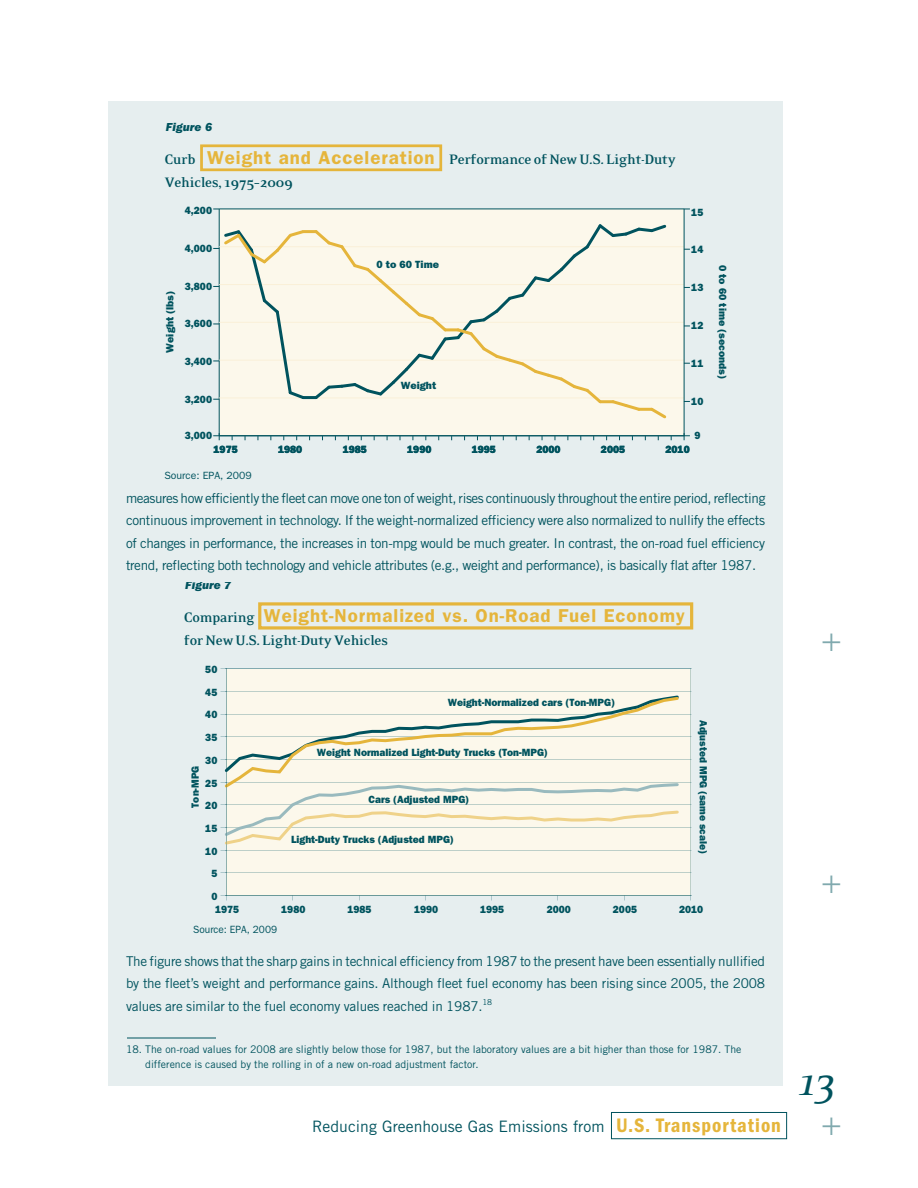
<style>
.page{position:relative;width:918px;height:1188px;background:#fff}
.page>*{position:absolute;margin:0;border:0;box-sizing:border-box;transform-origin:0 0}
.t1{font:italic 45px "Eidetic Serif";color:#00535e}
.t2{font:300 expanded 30px "Akzidenz Grotesk BE";color:#80a9ae}
.t3{font:600 18.75px "ITC Franklin Gothic Std";letter-spacing:.05em;color:#e5b53b}
.t4{font:700 15.75px/22.5px "Eidetic Serif";letter-spacing:-.045em;color:#00535e}
.t5{font:15.75px "Trade Gothic";color:#00535e}
.t6{font:13.5px/22.5px "Trade Gothic";letter-spacing:-.02em;color:#00535e;text-align:justify}
.t7{font:12px "ITC Franklin Gothic Std Hvy It";color:#00535e}
.t8{font:10.5px "ITC Franklin Gothic Std Hvy";color:#00535e;scale:.96 1}
.t9{font:10.5px/15px "Trade Gothic";color:#00535e}
.t10{font:10.5px "ITC Franklin Gothic Std Hvy";color:#00535e}
.t11{font:10.5px "ITC Franklin Gothic Std";color:#00535e}
.t12{font:10.5px "ITC Franklin Gothic Std";color:#00535e;scale:.96 1}
.s1{font-family:"ITC Franklin Gothic Std";font-weight:600;font-size:18.75px;color:#e5b53b}
.s2{font-family:"Eidetic Serif";font-weight:700;font-size:15.75px;color:#00535e}
.s3{font-family:"ITC Franklin Gothic Std Dm Cd";font-size:20.25px;color:#e5b53b}
</style>
<div class="page">
<div style="left:611px;top:1112px;width:176px;height:27px;border:1px solid #00535e"></div>
<div style="left:108px;top:943px;width:675px;height:142px;background:#e6eeef"></div>
<hr style="left:108px;top:1038px;width:108px;height:1px;background:#00535e">
<div style="left:108px;top:101px;width:675px;height:849px;background:#e6eeef"></div>
<div style="left:219px;top:209px;width:465px;height:227px;background:#fcf8eb"></div>
<hr style="left:219px;top:209px;width:1px;height:227px;background:#00535e">
<hr style="left:219px;top:436px;width:465px;height:1px;background:#00535e">
<hr style="left:219px;top:398px;width:465px;height:1px;background:#faf0d8">
<hr style="left:219px;top:360px;width:465px;height:1px;background:#faf0d8">
<hr style="left:219px;top:322px;width:465px;height:1px;background:#faf0d8">
<hr style="left:219px;top:284px;width:465px;height:1px;background:#faf0d8">
<hr style="left:219px;top:246px;width:465px;height:1px;background:#faf0d8">
<hr style="left:219px;top:209px;width:465px;height:1px;background:#00535e">
<hr style="left:684px;top:209px;width:1px;height:227px;background:#00535e">
<div style="left:200px;top:144px;width:242px;height:27px;border:3px solid #e5b53b"></div>
<svg style="left:684px;top:433px;width:6px;height:7px"></svg>
<svg style="left:213px;top:433px;width:7px;height:7px"></svg>
<svg style="left:213px;top:222px;width:456px;height:199px"></svg>
<div style="left:258px;top:602px;width:435px;height:28px;border:3px solid #e5b53b"></div>
<div style="left:226px;top:669px;width:465px;height:227px;background:#fcf8eb"></div>
<svg style="left:222px;top:694px;width:459px;height:153px"></svg>
<div style="left:108px;top:1037px;width:19px;height:16px;background:#e6eeef"></div>
<p class="t7" style="left:166px;top:120px;width:48px">Figure 6</p>
<p class="t4" style="left:164px;top:148px;width:513px">Curb <span class="s1">Weight and Acceleration</span> Performance of New U.S. Light-Duty<br>Vehicles, 1975–2009</p>
<p class="t8" style="left:185px;top:204px;width:30px">4,200</p>
<p class="t8" style="left:185px;top:242px;width:30px">4,000</p>
<p class="t10" style="left:164px;top:353px;width:63px;rotate:-90deg">Weight (lbs)</p>
<p class="t8" style="left:185px;top:280px;width:30px">3,800</p>
<p class="t8" style="left:185px;top:318px;width:30px">3,600</p>
<p class="t8" style="left:185px;top:356px;width:30px">3,400</p>
<p class="t8" style="left:185px;top:393px;width:30px">3,200</p>
<p class="t8" style="left:185px;top:430px;width:30px">3,000</p>
<p class="t10" style="left:376px;top:259px;width:64px">0 to 60 Time</p>
<p class="t10" style="left:401px;top:379px;width:37px">Weight</p>
<p class="t8" style="left:691px;top:206px;width:14px">15</p>
<p class="t8" style="left:691px;top:244px;width:14px">14</p>
<p class="t8" style="left:691px;top:281px;width:14px">13</p>
<p class="t8" style="left:691px;top:319px;width:14px">12</p>
<p class="t8" style="left:691px;top:357px;width:14px">11</p>
<p class="t8" style="left:691px;top:395px;width:14px">10</p>
<p class="t8" style="left:694px;top:430px;width:8px">9</p>
<p class="t8" style="left:214px;top:443px;width:27px">1975</p>
<p class="t8" style="left:278px;top:443px;width:27px">1980</p>
<p class="t8" style="left:343px;top:443px;width:27px">1985</p>
<p class="t8" style="left:407px;top:443px;width:27px">1990</p>
<p class="t8" style="left:472px;top:443px;width:27px">1995</p>
<p class="t8" style="left:536px;top:443px;width:27px">2000</p>
<p class="t8" style="left:601px;top:443px;width:27px">2005</p>
<p class="t8" style="left:666px;top:443px;width:27px">2010</p>
<p class="t11" style="left:164px;top:470px;width:89px">Source: EPA, 2009</p>
<p class="t10" style="left:729px;top:265px;width:116px;rotate:90deg">0 to 60 time (seconds)</p>
<p class="t6" style="left:126px;top:487px;width:641px">measures how efficiently the fleet can move one ton of weight, rises continuously throughout the entire period, reflecting continuous improvement in technology. If the weight-normalized efficiency were also normalized to nullify the effects of changes in performance, the increases in ton-mpg would be much greater. In contrast, the on-road fuel efficiency trend, reflecting both technology and vehicle attributes (e.g., weight and performance), is basically flat after 1987.</p>
<p class="t7" style="left:185px;top:578px;width:48px">Figure 7</p>
<h3 class="t3" style="left:184px;top:605px;width:503px"><span class="s2">Comparing</span> Weight-Normalized vs. On-Road Fuel Economy</h3>
<p class="t4" style="left:184px;top:629px;width:206px">for New U.S. Light-Duty Vehicles</p>
<p class="t8" style="left:205px;top:663px;width:14px">50</p>
<p class="t8" style="left:205px;top:686px;width:14px">45</p>
<p class="t8" style="left:205px;top:709px;width:14px">40</p>
<p class="t8" style="left:205px;top:732px;width:14px">35</p>
<p class="t8" style="left:205px;top:754px;width:14px">30</p>
<p class="t8" style="left:189px;top:808px;width:45px;rotate:-90deg">Ton-MPG</p>
<p class="t8" style="left:205px;top:777px;width:14px">25</p>
<p class="t8" style="left:205px;top:800px;width:14px">20</p>
<p class="t8" style="left:205px;top:822px;width:14px">15</p>
<p class="t8" style="left:205px;top:845px;width:14px">10</p>
<p class="t8" style="left:211px;top:868px;width:8px">5</p>
<p class="t8" style="left:211px;top:890px;width:8px">0</p>
<p class="t8" style="left:448px;top:697px;width:176px">Weight-Normalized cars (Ton-MPG)</p>
<p class="t8" style="left:317px;top:746px;width:242px">Weight Normalized Light-Duty Trucks (Ton-MPG)</p>
<p class="t8" style="left:368px;top:793px;width:106px">Cars (Adjusted MPG)</p>
<p class="t8" style="left:291px;top:833px;width:171px">Light-Duty Trucks (Adjusted MPG)</p>
<p class="t8" style="left:710px;top:720px;width:141px;rotate:90deg">Adjusted MPG (same scale)</p>
<p class="t8" style="left:215px;top:903px;width:27px">1975</p>
<p class="t8" style="left:281px;top:903px;width:27px">1980</p>
<p class="t8" style="left:347px;top:903px;width:27px">1985</p>
<p class="t8" style="left:414px;top:903px;width:27px">1990</p>
<p class="t8" style="left:480px;top:903px;width:27px">1995</p>
<p class="t8" style="left:547px;top:903px;width:27px">2000</p>
<p class="t8" style="left:613px;top:903px;width:27px">2005</p>
<p class="t8" style="left:679px;top:903px;width:27px">2010</p>
<p class="t12" style="left:193px;top:924px;width:89px">Source: EPA, 2009</p>
<p class="t6" style="left:126px;top:949px;width:641px">The figure shows that the sharp gains in technical efficiency from 1987 to the present have been essentially nullified by the fleet’s weight and performance gains. Although fleet fuel economy has been rising since 2005, the 2008 values are similar to the fuel economy values reached in 1987.<sup>18</sup></p>
<p class="t9" style="left:145px;top:1042px;width:598px;text-indent:-19px">18. The on-road values for 2008 are slightly below those for 1987, but the laboratory values are a bit higher than those for 1987. The difference is caused by the rolling in of a new on-road adjustment factor.</p>
<p class="t5" style="left:312px;top:1117px;width:470px">Reducing Greenhouse Gas Emissions from <span class="s3">U.S. Transportation</span></p>
<h2 class="t2" style="left:821px;top:623px;width:22px">+</h2>
<h2 class="t2" style="left:821px;top:866px;width:22px">+</h2>
<h1 class="t1" style="left:797px;top:1058px;width:42px">13</h1>
<h2 class="t2" style="left:821px;top:1108px;width:22px">+</h2>
</div>
